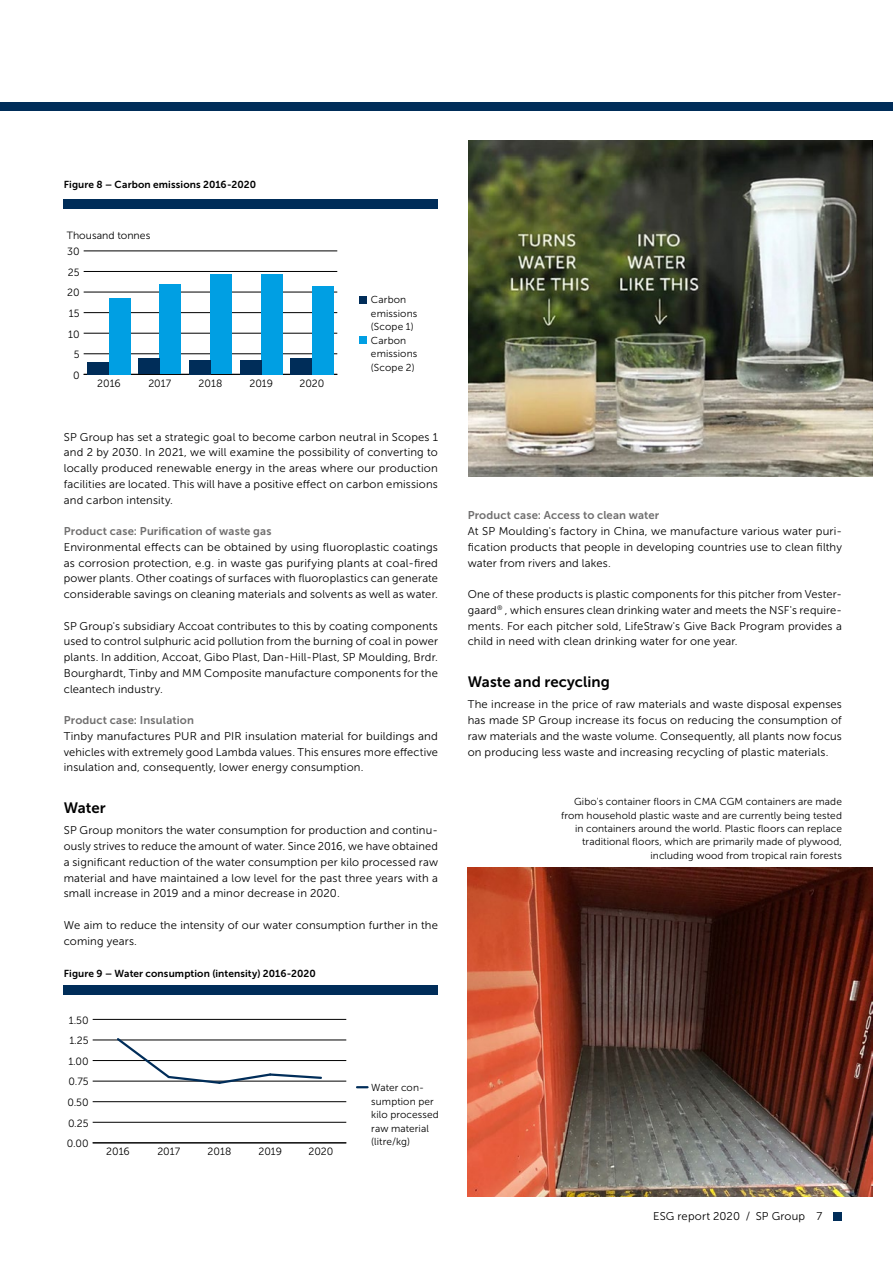
<style>
.page{position:relative;width:893px;height:1263px;background:#fff}
.page>*{position:absolute;margin:0;border:0;box-sizing:border-box;transform-origin:0 0}
.t1{font:15px "Museo Sans 700";color:#000}
.t2{font:11.25px/15.8px "Museo Sans 300";letter-spacing:.015em;color:#000;text-align:justify}
.t3{font:11.25px "Museo Sans 700";letter-spacing:.015em;color:#706f6f}
.t4{font:10.5px "Museo Sans 300";color:#000}
.t5{font:10.2px/13.5px "Museo Sans 300";letter-spacing:.015em;color:#000}
.t6{font:10.2px "Museo Sans 700";letter-spacing:.01em;color:#000}
</style>
<div class="page">
<img style="left:468px;top:140px;width:404px;height:336px">
<img style="left:468px;top:867px;width:404px;height:330px">
<div style="left:64px;top:200px;width:374px;height:9px;background:#002d59"></div>
<hr style="left:84px;top:374px;width:253px;height:1px;background:#000">
<hr style="left:84px;top:353px;width:253px;height:1px;background:#000">
<hr style="left:84px;top:333px;width:253px;height:1px;background:#000">
<hr style="left:84px;top:312px;width:253px;height:1px;background:#000">
<hr style="left:84px;top:292px;width:253px;height:1px;background:#000">
<hr style="left:84px;top:271px;width:253px;height:1px;background:#000">
<hr style="left:84px;top:251px;width:253px;height:1px;background:#000">
<div style="left:109px;top:298px;width:21px;height:76px;background:#009fe3"></div>
<div style="left:160px;top:284px;width:21px;height:90px;background:#009fe3"></div>
<div style="left:210px;top:275px;width:22px;height:99px;background:#009fe3"></div>
<div style="left:261px;top:274px;width:21px;height:100px;background:#009fe3"></div>
<div style="left:312px;top:286px;width:21px;height:88px;background:#009fe3"></div>
<div style="left:88px;top:362px;width:21px;height:12px;background:#002d59"></div>
<div style="left:138px;top:358px;width:22px;height:16px;background:#002d59"></div>
<div style="left:189px;top:360px;width:21px;height:14px;background:#002d59"></div>
<div style="left:240px;top:360px;width:21px;height:14px;background:#002d59"></div>
<div style="left:291px;top:358px;width:21px;height:16px;background:#002d59"></div>
<div style="left:359px;top:296px;width:7px;height:7px;background:#002d59"></div>
<div style="left:359px;top:337px;width:7px;height:7px;background:#009fe3"></div>
<div style="left:64px;top:986px;width:374px;height:9px;background:#002d59"></div>
<hr style="left:93px;top:1142px;width:253px;height:1px;background:#000">
<hr style="left:93px;top:1122px;width:253px;height:1px;background:#000">
<hr style="left:93px;top:1101px;width:253px;height:1px;background:#000">
<hr style="left:93px;top:1081px;width:253px;height:1px;background:#000">
<hr style="left:93px;top:1060px;width:253px;height:1px;background:#000">
<hr style="left:93px;top:1040px;width:253px;height:1px;background:#000">
<hr style="left:93px;top:1019px;width:253px;height:1px;background:#000">
<svg style="left:115px;top:1038px;width:208px;height:46px"></svg>
<svg style="left:357px;top:1086px;width:11px;height:2px"></svg>
<div style="left:0;top:102px;width:893px;height:9px;background:#002d59"></div>
<div style="left:833px;top:1212px;width:9px;height:8px;background:#002d59"></div>
<p class="t6" style="left:64px;top:179px;width:194px">Figure 8 – Carbon emissions 2016-2020</p>
<p class="t4" style="left:67px;top:229px;width:85px">Thousand tonnes</p>
<p class="t4" style="left:67px;top:246px;width:14px">30</p>
<p class="t4" style="left:68px;top:267px;width:13px">25</p>
<p class="t4" style="left:67px;top:287px;width:14px">20</p>
<p class="t4" style="left:69px;top:308px;width:12px">15</p>
<p class="t4" style="left:68px;top:328px;width:13px">10</p>
<p class="t4" style="left:74px;top:349px;width:7px">5</p>
<p class="t4" style="left:73px;top:369px;width:8px">0</p>
<p class="t4" style="left:97px;top:378px;width:25px">2016</p>
<p class="t4" style="left:148px;top:378px;width:24px">2017</p>
<p class="t4" style="left:199px;top:378px;width:25px">2018</p>
<p class="t4" style="left:249px;top:378px;width:25px">2019</p>
<p class="t4" style="left:299px;top:378px;width:26px">2020</p>
<p class="t5" style="left:371px;top:293px;width:48px">Carbon emissions (Scope 1)<br>Carbon emissions (Scope 2)</p>
<p class="t2" style="left:64px;top:429px;width:376px">SP Group has set a strategic goal to become carbon neutral in Scopes 1 and 2 by 2030. In 2021, we will examine the possibility of converting to locally produced renewable energy in the areas where our production facilities are located. This will have a positive effect on carbon emissions and carbon intensity.</p>
<p class="t3" style="left:64px;top:525px;width:209px">Product case: Purification of waste gas</p>
<p class="t2" style="left:64px;top:539px;width:376px">Environmental effects can be obtained by using fluoroplastic coatings as corrosion protection, e.g. in waste gas purifying plants at coal-fired power plants. Other coatings of surfaces with fluoroplastics can generate considerable savings on cleaning materials and solvents as well as water.</p>
<p class="t2" style="left:64px;top:618px;width:376px">SP Group's subsidiary Accoat contributes to this by coating components used to control sulphuric acid pollution from the burning of coal in power plants. In addition, Accoat, Gibo Plast, Dan-Hill-Plast, SP Moulding, Brdr.<br>Bourghardt, Tinby and MM Composite manufacture components for the cleantech industry.</p>
<p class="t3" style="left:64px;top:714px;width:132px">Product case: Insulation</p>
<p class="t2" style="left:64px;top:728px;width:376px">Tinby manufactures PUR and PIR insulation material for buildings and vehicles with extremely good Lambda values. This ensures more effective insulation and, consequently, lower energy consumption.</p>
<h1 class="t1" style="left:64px;top:799px;width:43px">Water</h1>
<p class="t2" style="left:64px;top:823px;width:376px">SP Group monitors the water consumption for production and continu&shy;ously strives to reduce the amount of water. Since 2016, we have obtained a significant reduction of the water consumption per kilo processed raw material and have maintained a low level for the past three years with a small increase in 2019 and a minor decrease in 2020.</p>
<p class="t2" style="left:64px;top:917px;width:376px">We aim to reduce the intensity of our water consumption further in the coming years.</p>
<p class="t6" style="left:64px;top:967px;width:254px">Figure 9 – Water consumption (intensity) 2016-2020</p>
<p class="t4" style="left:69px;top:1014px;width:21px">1.50</p>
<p class="t4" style="left:69px;top:1035px;width:21px">1.25</p>
<p class="t4" style="left:68px;top:1055px;width:22px">1.00</p>
<p class="t4" style="left:69px;top:1076px;width:22px">0.75</p>
<p class="t4" style="left:67px;top:1097px;width:23px">0.50</p>
<p class="t4" style="left:68px;top:1117px;width:22px">0.25</p>
<p class="t4" style="left:67px;top:1138px;width:23px">0.00</p>
<p class="t4" style="left:106px;top:1146px;width:25px">2016</p>
<p class="t4" style="left:157px;top:1146px;width:24px">2017</p>
<p class="t4" style="left:208px;top:1146px;width:25px">2018</p>
<p class="t4" style="left:258px;top:1146px;width:25px">2019</p>
<p class="t4" style="left:308px;top:1146px;width:26px">2020</p>
<p class="t5" style="left:371px;top:1081px;width:69px">Water con&shy;sumption per kilo processed raw material (litre/kg)</p>
<p class="t3" style="left:468px;top:509px;width:193px">Product case: Access to clean water</p>
<p class="t2" style="left:468px;top:523px;width:376px">At SP Moulding's factory in China, we manufacture various water puri&shy;fication products that people in developing countries use to clean filthy water from rivers and lakes.</p>
<p class="t2" style="left:468px;top:586px;width:376px">One of these products is plastic components for this pitcher from Vester&shy;gaard<sup>®</sup> , which ensures clean drinking water and meets the NSF's require&shy;ments. For each pitcher sold, LifeStraw's Give Back Program provides a child in need with clean drinking water for one year.</p>
<h1 class="t1" style="left:468px;top:673px;width:143px">Waste and recycling</h1>
<p class="t2" style="left:468px;top:697px;width:376px">The increase in the price of raw materials and waste disposal expenses has made SP Group increase its focus on reducing the consumption of raw materials and the waste volume. Consequently, all plants now focus on producing less waste and increasing recycling of plastic materials.</p>
<p class="t5" style="left:561px;top:795px;width:282px;text-align:right">Gibo's container floors in CMA CGM containers are made from household plastic waste and are currently being tested in containers around the world. Plastic floors can replace traditional floors, which are primarily made of plywood, including wood from tropical rain forests</p>
<p class="t2" style="left:653px;top:1209px;width:171px">ESG report 2020 / SP Group 7</p>
</div>
